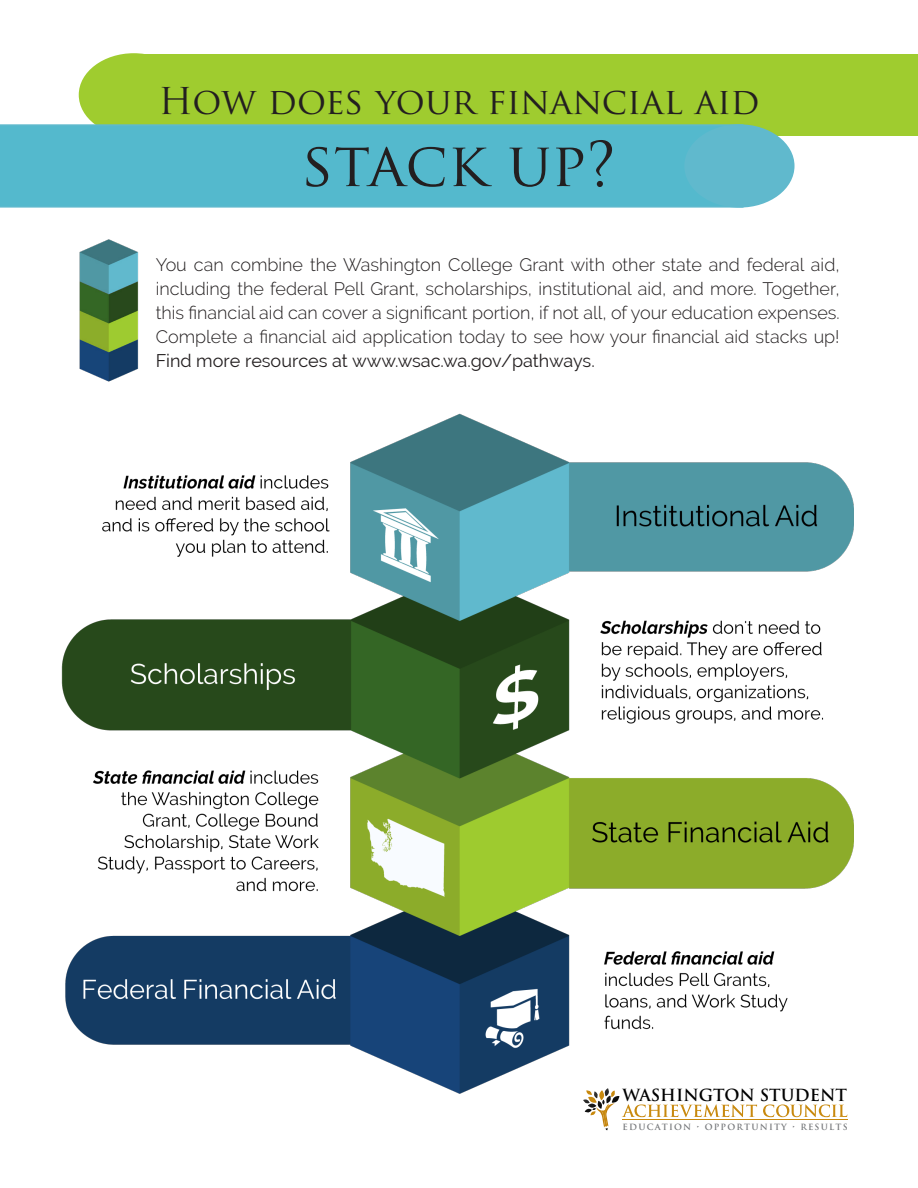
<style>
.page{position:relative;width:918px;height:1188px;background:#fff}
.page>*{position:absolute;margin:0;border:0;box-sizing:border-box;transform-origin:0 0}
.WSAC_Header{font:60px "Trajan Pro";color:#231f20}
.WSAC_Header-2{font:36px "Trajan Pro";color:#231f20}
.WSAC_Header-3{font:300 18px/24px "Raleway";color:#231f20;text-align:justify}
.t1{font:700 16.35px "Trajan Pro";color:#000}
.t2{font:700 8.4px "Trajan Pro";color:#76787b}
.s1{font-weight:400}
</style>
<div class="page">
<svg style="left:763px;top:1109px;width:84px;height:8px"></svg>
<hr style="left:622px;top:1119px;width:226px;height:1px;background:#c8890e">
<svg style="left:584px;top:1109px;width:171px;height:22px"></svg>
<div style="left:130px;top:54px;width:788px;height:82px;background:#9fcc2f"></div>
<div style="left:79px;top:53px;width:110px;height:83px;background:#9fcc2f;border-radius:50%"></div>
<div style="left:0;top:124px;width:731px;height:84px;background:#54b9cd"></div>
<div style="left:684px;top:124px;width:111px;height:84px;background:#60b9cd;border-radius:50%"></div>
<img style="left:61px;top:413px;width:793px;height:696px">
<img style="left:79px;top:239px;width:60px;height:143px">
<p class="WSAC_Header-2" style="left:158px;top:78px;width:603px">How does your financial aid</p>
<p class="WSAC_Header" style="left:302px;top:126px;width:315px">stack up?</p>
<p class="WSAC_Header-3" style="left:156px;top:253px;width:686px">You can combine the Washington College Grant with other state and federal aid, including the federal Pell Grant, scholarships, institutional aid, and more. Together, this financial aid can cover a significant portion, if not all, of your education expenses.<br>Complete a financial aid application today to see how your financial aid stacks up!<br><span class="s1">Find more resources at www.wsac.wa.gov/pathways.</span></p>
<p class="t1" style="left:622px;top:1085px;width:226px">WASHINGTON STUDENT</p>
<p class="t2" style="left:623px;top:1122px;width:227px">E D U C A T I O N • O P P O R T U N I T Y • R E S U L T S</p>
</div>
